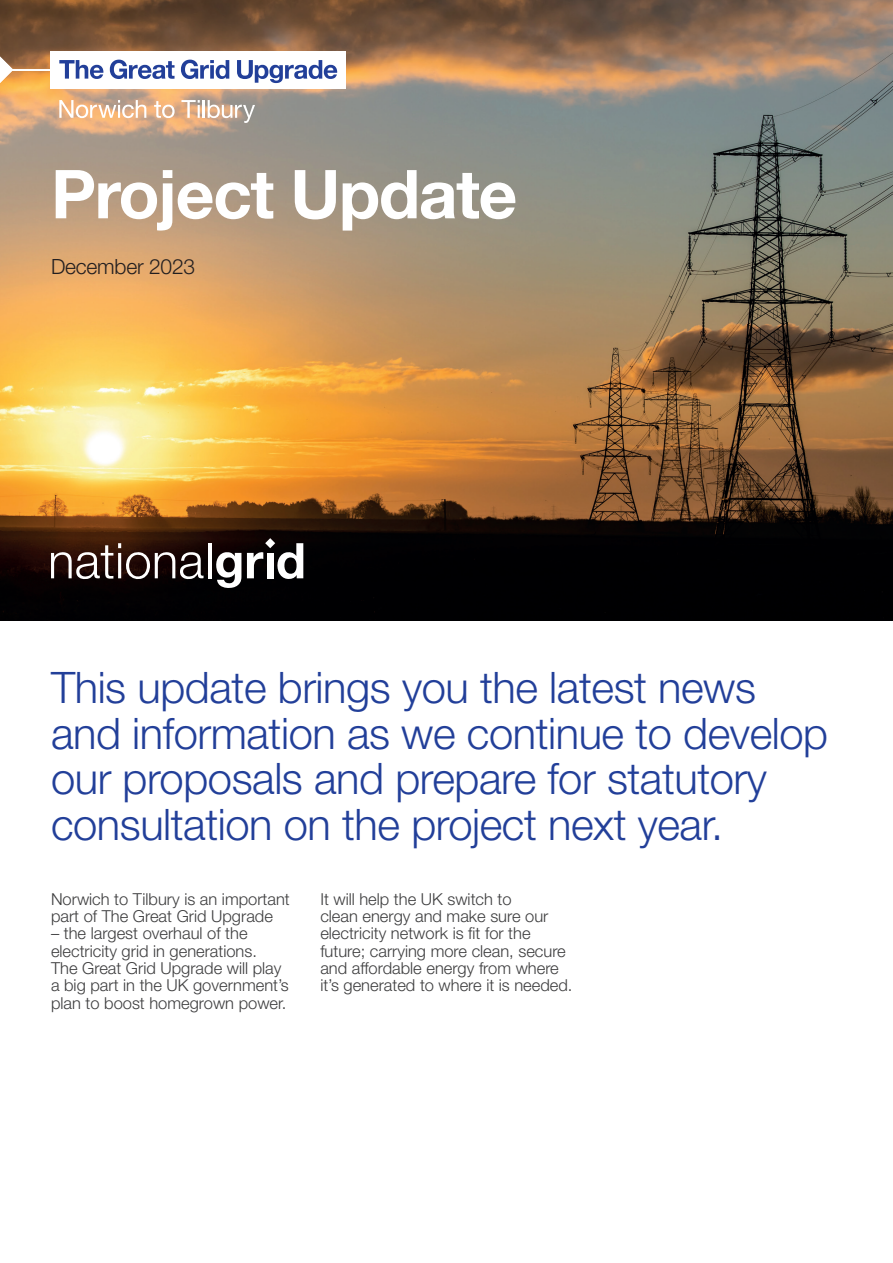
<style>
.page{position:relative;width:893px;height:1263px;background:#fff}
.page>*{position:absolute;margin:0;border:0;box-sizing:border-box;transform-origin:0 0}
.t1{font:700 67.5px "Helvetica Neue LT Std";letter-spacing:-.02em;color:#fff}
.t2{font:300 43.5px/45.8px "Helvetica Neue LT Std";letter-spacing:-.01em;color:#223f99}
.t3{font:300 21px "Helvetica Neue LT Std";letter-spacing:-.01em;color:#231f20}
.t4{font:300 16.5px/17.4px "Helvetica Neue LT Std";color:#3e3e3f}
</style>
<div class="page">
<img style="left:0;top:0;width:893px;height:621px">
<hr style="left:7px;top:69px;width:47px;height:2px;background:#fff">
<svg style="left:51px;top:543px;width:153px;height:37px"></svg>
<hr style="left:208px;top:543px;width:3px;height:35px;background:#fff">
<svg style="left:215px;top:552px;width:26px;height:36px"></svg>
<svg style="left:247px;top:538px;width:56px;height:41px"></svg>
<div style="left:51px;top:51px;width:295px;height:37px;background:#fff"></div>
<svg style="left:59px;top:60px;width:44px;height:19px"></svg>
<svg style="left:110px;top:60px;width:65px;height:19px"></svg>
<svg style="left:181px;top:60px;width:48px;height:19px"></svg>
<svg style="left:237px;top:60px;width:100px;height:23px"></svg>
<svg style="left:59px;top:100px;width:87px;height:18px"></svg>
<svg style="left:154px;top:101px;width:21px;height:17px"></svg>
<svg style="left:181px;top:100px;width:74px;height:23px"></svg>
<svg style="left:0;top:57px;width:13px;height:26px"></svg>
<h1 class="t1" style="left:51px;top:152px;width:468px">Project Update</h1>
<p class="t3" style="left:51px;top:254px;width:146px">December 2023</p>
<h2 class="t2" style="left:51px;top:664px;width:779px">This update brings you the latest news and information as we continue to develop our proposals and prepare for statutory consultation on the project next year.</h2>
<p class="t4" style="left:51px;top:890px;width:240px">Norwich to Tilbury is an important part of The Great Grid Upgrade</p>
<p class="t4" style="left:51px;top:924px;width:239px">– the largest overhaul of the electricity grid in generations.<br>The Great Grid Upgrade will play a big part in the UK government’s plan to boost homegrown power.</p>
<p class="t4" style="left:320px;top:890px;width:254px">It will help the UK switch to<br>clean energy and make sure our electricity network is fit for the future; carrying more clean, secure and affordable energy from where it’s generated to where it is needed.</p>
</div>
